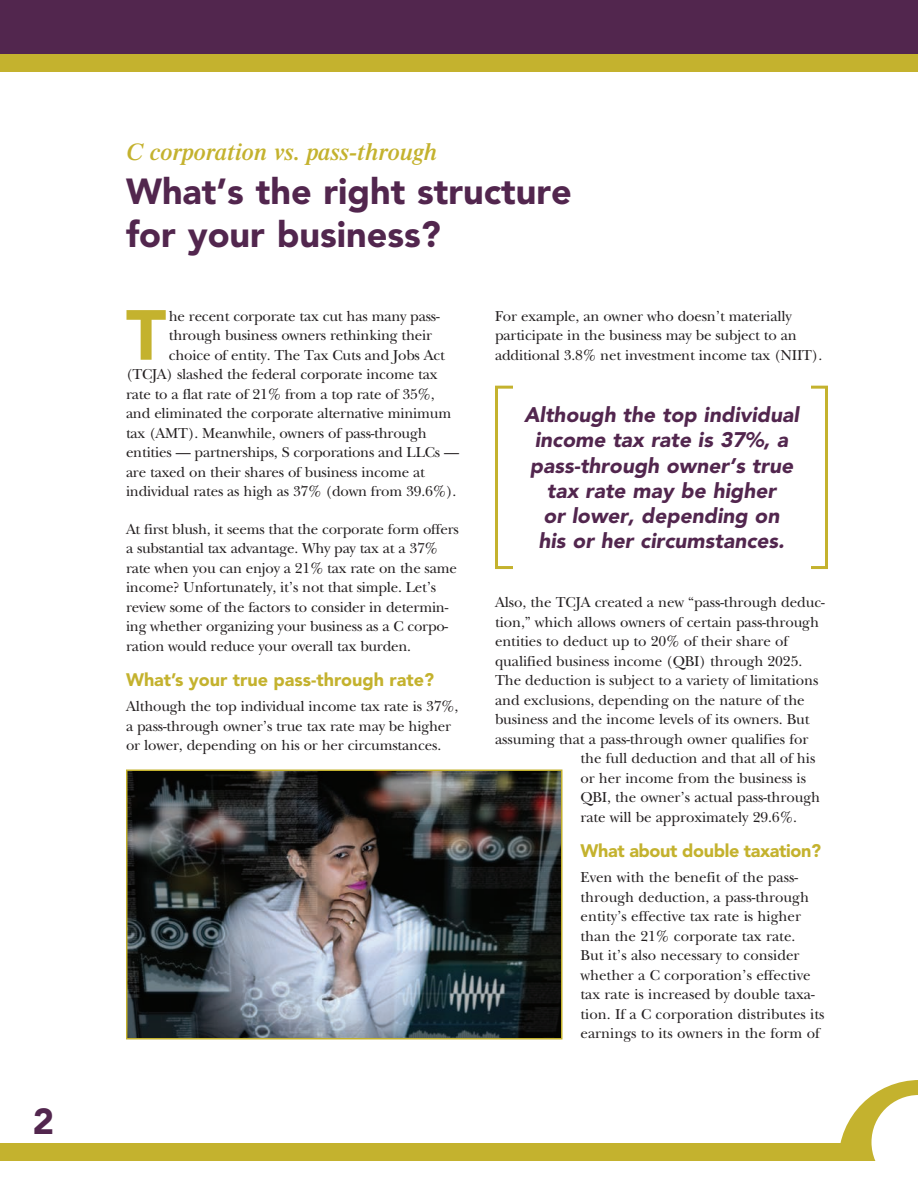
<style>
.page{position:relative;width:918px;height:1188px;background:#fff}
.page>*{position:absolute;margin:0;border:0;box-sizing:border-box;transform-origin:0 0}
.t1{font:900 70.05px "Avenir LT Std";color:#c4b22e}
.t2{font:900 36px/43.2px "Avenir LT Std";color:#52264e}
.t3{font:italic 600 24px "Times LT Std";color:#c4b22e}
.t4{font:italic 900 21px/25.2px "Avenir LT Std";color:#52264e;text-align:center}
.t5{font:900 18px "Avenir LT Std";letter-spacing:-.01em;color:#c4b22e}
.t6{font:15px/19.5px "New Baskerville Std";letter-spacing:-.01em;color:#231f20}
</style>
<div class="page">
<div style="left:0;top:0;width:918px;height:54px;background:#52264e"></div>
<div style="left:0;top:54px;width:918px;height:18px;background:#c4b22e"></div>
<div style="left:0;top:1143px;width:918px;height:18px;background:#c4b22e"></div>
<svg style="left:840px;top:1080px;width:78px;height:81px"></svg>
<img style="left:129px;top:773px;width:430px;height:264px">
<div style="left:126px;top:770px;width:436px;height:270px;border:2px solid #c4b22e"></div>
<div style="left:495px;top:386px;width:333px;height:183px;border:3px solid #c4b22e"></div>
<div style="left:513px;top:385px;width:297px;height:7px;background:#fff"></div>
<div style="left:513px;top:564px;width:297px;height:7px;background:#fff"></div>
<h2 class="t2" style="left:33px;top:1100px;width:23px">2</h2>
<h3 class="t3" style="left:126px;top:138px;width:313px">C corporation vs. pass-through</h3>
<h2 class="t2" style="left:126px;top:169px;width:447px">What’s the right structure for your business?</h2>
<h1 class="t1" style="left:126px;top:293px;width:42px">T</h1>
<p class="t6" style="left:169px;top:306px;width:273px">he recent corporate tax cut has many pass-</p>
<p class="t6" style="left:169px;top:326px;width:265px">through business owners rethinking their</p>
<p class="t6" style="left:169px;top:345px;width:278px">choice of entity. The Tax Cuts and Jobs Act</p>
<p class="t6" style="left:126px;top:365px;width:313px">(TCJA) slashed the federal corporate income tax</p>
<p class="t6" style="left:126px;top:384px;width:310px">rate to a flat rate of 21% from a top rate of 35%,</p>
<p class="t6" style="left:126px;top:404px;width:327px">and eliminated the corporate alternative minimum</p>
<p class="t6" style="left:126px;top:423px;width:302px">tax (AMT). Meanwhile, owners of pass-through</p>
<p class="t6" style="left:126px;top:443px;width:335px">entities — partnerships, S corporations and LLCs —</p>
<p class="t6" style="left:126px;top:462px;width:300px">are taxed on their shares of business income at</p>
<p class="t6" style="left:126px;top:482px;width:332px">individual rates as high as 37% (down from 39.6%).</p>
<p class="t6" style="left:126px;top:519px;width:334px">At first blush, it seems that the corporate form offers a substantial tax advantage. Why pay tax at a 37% rate when you can enjoy a 21% tax rate on the same income? Unfortunately, it’s not that simple. Let’s review some of the factors to consider in determin&shy;ing whether organizing your business as a C corpo&shy;ration would reduce your overall tax burden.</p>
<p class="t5" style="left:126px;top:669px;width:310px">What’s your true pass-through rate?</p>
<p class="t6" style="left:126px;top:697px;width:334px">Although the top individual income tax rate is 37%, a pass-through owner’s true tax rate may be higher or lower, depending on his or her circumstances.</p>
<p class="t6" style="left:495px;top:306px;width:329px">For example, an owner who doesn’t materially participate in the business may be subject to an additional 3.8% net investment income tax (NIIT).</p>
<h3 class="t4" style="left:524px;top:403px;width:276px">Although the top individual income tax rate is 37%, a pass-through owner’s true tax rate may be higher<br>or lower, depending on<br>his or her circumstances.</h3>
<p class="t6" style="left:495px;top:593px;width:331px">Also, the TCJA created a new “pass-through deduc-</p>
<p class="t6" style="left:495px;top:612px;width:326px">tion,” which allows owners of certain pass-through</p>
<p class="t6" style="left:495px;top:632px;width:295px">entities to deduct up to 20% of their share of</p>
<p class="t6" style="left:495px;top:651px;width:309px">qualified business income (QBI) through 2025.</p>
<p class="t6" style="left:495px;top:671px;width:325px">The deduction is subject to a variety of limitations</p>
<p class="t6" style="left:495px;top:690px;width:311px">and exclusions, depending on the nature of the</p>
<p class="t6" style="left:495px;top:710px;width:316px">business and the income levels of its owners. But</p>
<p class="t6" style="left:495px;top:729px;width:315px">assuming that a pass-through owner qualifies for</p>
<p class="t6" style="left:580px;top:749px;width:236px">the full deduction and that all of his</p>
<p class="t6" style="left:580px;top:768px;width:227px">or her income from the business is</p>
<p class="t6" style="left:580px;top:788px;width:241px">QBI, the owner’s actual pass-through</p>
<p class="t6" style="left:580px;top:807px;width:218px">rate will be approximately 29.6%.</p>
<p class="t5" style="left:580px;top:840px;width:242px">What about double taxation?</p>
<p class="t6" style="left:580px;top:868px;width:246px">Even with the benefit of the pass&shy;through deduction, a pass-through entity’s effective tax rate is higher than the 21% corporate tax rate.<br>But it’s also necessary to consider whether a C corporation’s effective tax rate is increased by double taxa&shy;tion. If a C corporation distributes its earnings to its owners in the form of</p>
</div>
